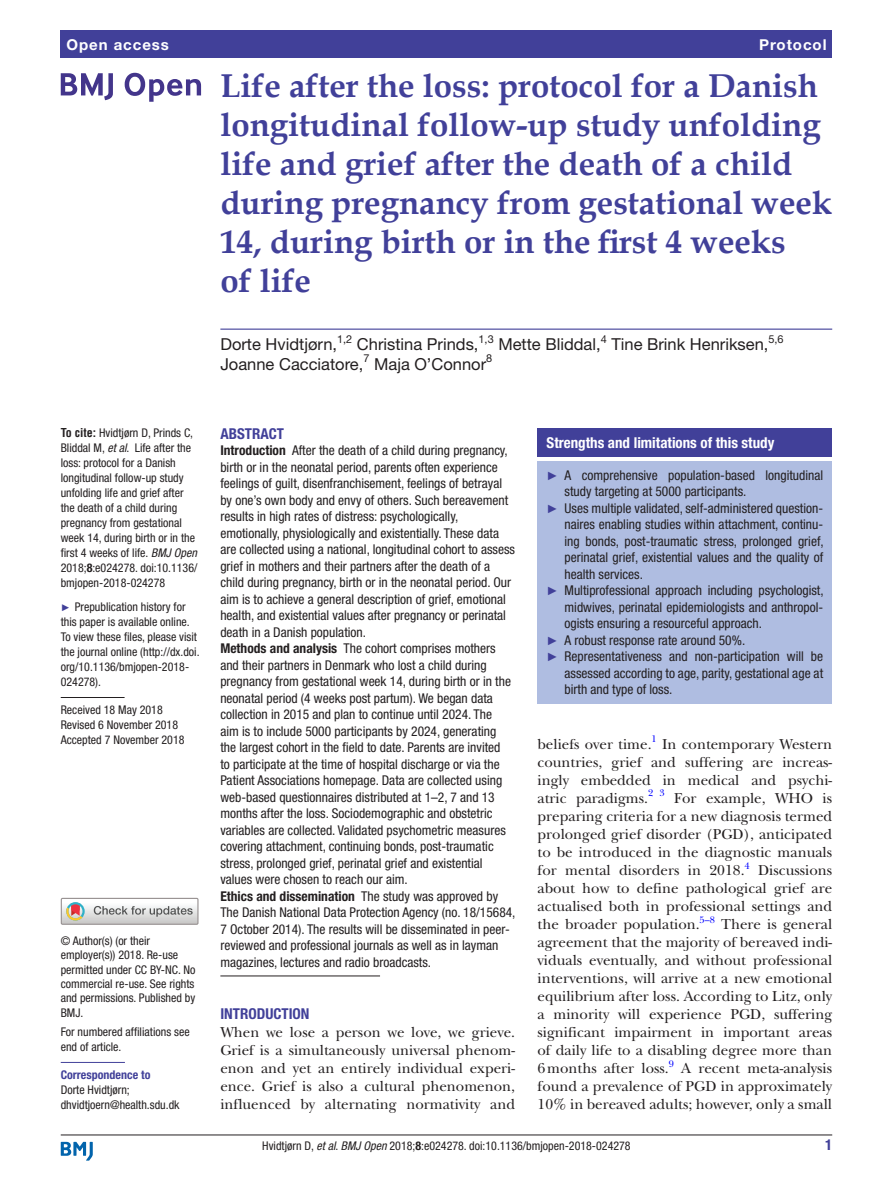
<style>
.page{position:relative;width:893px;height:1191px;background:#fff}
.page>*{position:absolute;margin:0;border:0;box-sizing:border-box;transform-origin:0 0}
.t1{font:700 33px/39px "Book Antiqua";color:#414099}
.t2{font:16.5px "Helvetica Neue LT Std";color:#231f20}
.t3{font:15px/18px "New Baskerville";color:#231f20;text-align:justify}
.t4{font:700 condensed 15px "Helvetica Neue LT Std";color:#fff}
.t5{font:700 condensed 15px "Helvetica Neue LT Std";color:#414099}
.t6{font:700 15px "Helvetica Neue LT Std";letter-spacing:.065em;color:#fff}
.t7{font:condensed 13.5px/16.5px "Helvetica Neue LT Std";color:#231f20}
.t8{font:condensed 12px/15px "Helvetica Neue LT Std";color:#231f20}
.t9{font:700 condensed 12px "Helvetica Neue LT Std";color:#414099}
.t10{font:10.95px "Helvetica Neue LT Std";color:#231f20}
.t11{font:9.9px "New Baskerville";color:#00f}
.s1{font-family:"Helvetica LT Std";font-weight:700}
.s2{font-style:italic}
.s3{font-weight:700}
.s4{font-family:"Arial";font-stretch:normal;font-size:9.75px;color:#414099}
.s5{font-family:"Arial";font-stretch:normal;font-size:12px;color:#414099}
</style>
<div class="page">
<hr style="left:61px;top:1134px;width:771px;height:1px;background:#231f20">
<svg style="left:61px;top:1141px;width:32px;height:19px"></svg>
<div style="left:61px;top:31px;width:771px;height:27px;background:#414099"></div>
<hr style="left:220px;top:328px;width:612px;height:2px;background:#414099">
<hr style="left:61px;top:697px;width:64px;height:1px;background:#231f20">
<hr style="left:61px;top:1062px;width:64px;height:1px;background:#414099">
<svg style="left:61px;top:73px;width:52px;height:27px"></svg>
<svg style="left:125px;top:73px;width:76px;height:29px"></svg>
<div style="left:61px;top:897px;width:138px;height:27px;border:1px solid #969090"></div>
<svg style="left:61px;top:898px;width:137px;height:26px"></svg>
<hr style="left:220px;top:975px;width:160px;height:1px;background:#231f20">
<div style="left:538px;top:428px;width:294px;height:29px;background:#414099"></div>
<div style="left:538px;top:461px;width:294px;height:242px;background:#afbde1"></div>
<p class="t6" style="left:66px;top:35px;width:104px">Open access</p>
<p class="t6" style="left:759px;top:35px;width:69px">Protocol</p>
<h1 class="t1" style="left:220px;top:66px;width:613px">Life after the loss: protocol for a Danish longitudinal follow-up study unfolding life and grief after the death of a child during pregnancy from gestational week 14, during birth or in the first 4 weeks<br>of life</h1>
<p class="t2" style="left:220px;top:335px;width:118px">Dorte Hvidtjørn,</p>
<p class="t10" style="left:337px;top:332px;width:17px">1,2</p>
<p class="t2" style="left:357px;top:335px;width:123px">Christina Prinds,</p>
<p class="t10" style="left:479px;top:332px;width:17px">1,3</p>
<p class="t2" style="left:498px;top:335px;width:104px">Mette Bliddal,</p>
<p class="t10" style="left:601px;top:332px;width:8px">4</p>
<p class="t2" style="left:611px;top:335px;width:159px">Tine Brink Henriksen,</p>
<p class="t10" style="left:768px;top:332px;width:17px">5,6</p>
<p class="t2" style="left:220px;top:354px;width:145px">Joanne Cacciatore,</p>
<p class="t10" style="left:363px;top:352px;width:8px">7</p>
<p class="t2" style="left:374px;top:354px;width:114px">Maja O’Connor</p>
<p class="t10" style="left:486px;top:352px;width:8px">8</p>
<p class="t8" style="left:61px;top:425px;width:138px"><span class="s1">To cite:</span> Hvidtjørn D, Prinds C,<br>Bliddal M, <span class="s2">et al</span>. Life after the loss: protocol for a Danish longitudinal follow-up study unfolding life and grief after the death of a child during pregnancy from gestational week 14, during birth or in the first 4 weeks of life. <span class="s2">BMJ Open<br></span>2018;<span class="s3">8</span>:e024278. doi:10.1136/ bmjopen-2018-024278</p>
<p class="t8" style="left:61px;top:599px;width:140px"><span class="s4">►</span> Prepublication history for this paper is available online.<br>To view these files, please visit the journal online (http://dx.doi. org/10.1136/bmjopen-2018-<br>024278).</p>
<p class="t8" style="left:61px;top:702px;width:125px">Received 18 May 2018<br>Revised 6 November 2018<br>Accepted 7 November 2018</p>
<p class="t8" style="left:61px;top:933px;width:136px;line-height:14.4px">© Author(s) (or their employer(s)) 2018. Re-use permitted under CC BY-NC. No commercial re-use. See rights and permissions. Published by<br>BMJ.</p>
<p class="t8" style="left:61px;top:1024px;width:130px">For numbered affiliations see end of article.</p>
<p class="t9" style="left:61px;top:1067px;width:91px">Correspondence to</p>
<p class="t8" style="left:61px;top:1082px;width:120px">Dorte Hvidtjørn; dhvidtjoern@health.sdu.dk</p>
<p class="t5" style="left:220px;top:424px;width:65px">Abstract</p>
<p class="t7" style="left:220px;top:442px;width:297px"><span class="s3">Introduction</span> After the death of a child during pregnancy, birth or in the neonatal period, parents often experience feelings of guilt, disenfranchisement, feelings of betrayal by one’s own body and envy of others. Such bereavement results in high rates of distress: psychologically, emotionally, physiologically and existentially. These data are collected using a national, longitudinal cohort to assess grief in mothers and their partners after the death of a child during pregnancy, birth or in the neonatal period. Our aim is to achieve a general description of grief, emotional health, and existential values after pregnancy or perinatal death in a Danish population.<br><span class="s3">Methods and analysis</span> The cohort comprises mothers and their partners in Denmark who lost a child during pregnancy from gestational week 14, during birth or in the neonatal period (4 weeks post partum). We began data collection in 2015 and plan to continue until 2024. The<br>aim is to include 5000 participants by 2024, generating the largest cohort in the field to date. Parents are invited<br>to participate at the time of hospital discharge or via the Patient Associations homepage. Data are collected using web-based questionnaires distributed at 1–2, 7 and 13 months after the loss. Sociodemographic and obstetric variables are collected. Validated psychometric measures covering attachment, continuing bonds, post-traumatic stress, prolonged grief, perinatal grief and existential values were chosen to reach our aim.<br><span class="s3">Ethics and dissemination</span> The study was approved by The Danish National Data Protection Agency (no. 18/15684, 7 October 2014). The results will be disseminated in peer&shy;reviewed and professional journals as well as in layman magazines, lectures and radio broadcasts.</p>
<p class="t5" style="left:220px;top:1005px;width:91px">Introduction</p>
<p class="t3" style="left:220px;top:1023px;width:296px">When we lose a person we love, we grieve.<br>Grief is a simultaneously universal phenom&shy;enon and yet an entirely individual experi&shy;ence. Grief is also a cultural phenomenon, influenced by alternating normativity and</p>
<p class="t4" style="left:547px;top:433px;width:229px">Strengths and limitations of this study</p>
<p class="t7" style="left:547px;top:466px;width:278px"><span class="s5">►</span> A comprehensive population-based longitudinal</p>
<p class="t7" style="left:565px;top:483px;width:183px">study targeting at 5000 participants.</p>
<p class="t7" style="left:547px;top:499px;width:278px"><span class="s5">►</span> Uses multiple validated, self-administered question-</p>
<p class="t7" style="left:565px;top:516px;width:260px">naires enabling studies within attachment, continu-</p>
<p class="t7" style="left:565px;top:532px;width:261px">ing bonds, post-traumatic stress, prolonged grief,</p>
<p class="t7" style="left:565px;top:549px;width:260px">perinatal grief, existential values and the quality of</p>
<p class="t7" style="left:565px;top:565px;width:80px">health services.</p>
<p class="t7" style="left:547px;top:582px;width:279px"><span class="s5">►</span> Multiprofessional approach including psychologist,</p>
<p class="t7" style="left:565px;top:598px;width:260px">midwives, perinatal epidemiologists and anthropol-</p>
<p class="t7" style="left:565px;top:615px;width:199px">ogists ensuring a resourceful approach.</p>
<p class="t7" style="left:547px;top:631px;width:200px"><span class="s5">►</span> A robust response rate around 50%.</p>
<p class="t7" style="left:547px;top:648px;width:278px"><span class="s5">►</span> Representativeness and non-participation will be</p>
<p class="t7" style="left:565px;top:664px;width:260px">assessed according to age, parity, gestational age at</p>
<p class="t7" style="left:565px;top:681px;width:109px">birth and type of loss.</p>
<p class="t3" style="left:538px;top:735px;width:296px">beliefs over time.<sup>1</sup> In contemporary Western countries, grief and suffering are increas&shy;ingly embedded in medical and psychi&shy;atric paradigms.</p>
<p class="t11" style="left:648px;top:787px;width:18px">2 3</p>
<p class="t3" style="left:538px;top:789px;width:296px;text-indent:137px">For example, WHO is preparing criteria for a new diagnosis termed prolonged grief disorder (PGD), anticipated to be introduced in the diagnostic manuals for mental disorders in 2018.</p>
<p class="t11" style="left:744px;top:859px;width:7px">4</p>
<p class="t3" style="left:538px;top:861px;width:296px;text-indent:221px">Discussions about how to define pathological grief are actualised both in professional settings and the broader population.</p>
<p class="t11" style="left:700px;top:913px;width:17px">5–8</p>
<p class="t3" style="left:538px;top:915px;width:296px;text-indent:184px">There is general agreement that the majority of bereaved indi&shy;viduals eventually, and without professional interventions, will arrive at a new emotional equilibrium after loss. According to Litz, only a minority will experience PGD, suffering significant impairment in important areas of daily life to a disabling degree more than 6months after loss.<sup>9</sup></p>
<p class="t3" style="left:538px;top:1059px;width:296px;text-indent:144px">A recent meta-analysis found a prevalence of PGD in approximately 10% in bereaved adults; however, only a small</p>
<p class="t8" style="left:262px;top:1137px;width:370px">Hvidtjørn D, <span class="s2">et al</span>. <span class="s2">BMJ Open</span> 2018;<span class="s3">8</span>:e024278. doi:10.1136/bmjopen-2018-024278</p>
<p class="t5" style="left:825px;top:1135px;width:9px">1</p>
</div>
